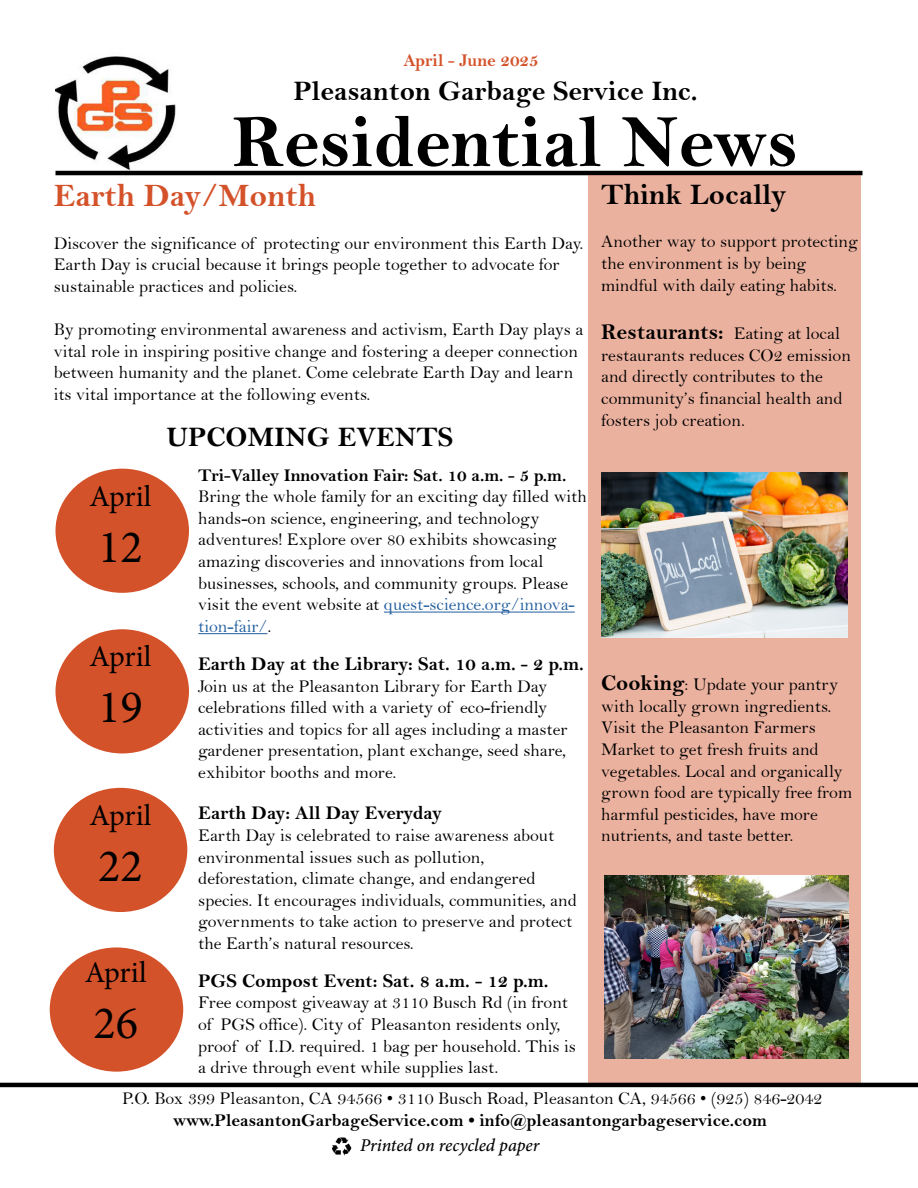
<style>
.page{position:relative;width:918px;height:1188px;background:#fff}
.page>*{position:absolute;margin:0;border:0;box-sizing:border-box;transform-origin:0 0}
.Headline{font:75px "Bell MT Bold";color:#000}
.t1{font:46.5px "Minion Pro";color:#000}
.Headline_2{font:33px "Bell MT Bold";color:#d4522a}
.t2{font:30px "Minion Pro";letter-spacing:-.005em;color:#000}
.Headline_2-2{font:30px "Bell MT Bold";color:#000}
.Headline_2-3{font:28.5px "Bell MT Bold";color:#000}
.Text{font:19.5px "Bell MT Bold";color:#000}
.Text-2{font:18px/21.6px "Bell";color:#000}
.Text-3{font:18px "Bell MT Bold";color:#000}
.t3{font:italic 500 18px "Minion Pro";letter-spacing:-.005em;color:#000}
.Text-4{font:18px "Bell MT Bold";color:#d4522a}
.s1{font-family:"Bell MT Bold";font-size:22.5px}
.s2{color:#215e9e}
</style>
<div class="page">
<img style="left:56px;top:56px;width:133px;height:115px">
<hr style="left:56px;top:171px;width:806px;height:4px;background:#000">
<div style="left:56px;top:469px;width:133px;height:124px;background:#d4522a;border-radius:50%"></div>
<hr style="left:384px;top:612px;width:191px;height:1px;background:#215e9e">
<hr style="left:198px;top:633px;width:69px;height:1px;background:#215e9e">
<div style="left:56px;top:629px;width:133px;height:124px;background:#d4522a;border-radius:50%"></div>
<div style="left:54px;top:788px;width:133px;height:124px;background:#d4522a;border-radius:50%"></div>
<div style="left:50px;top:947px;width:133px;height:125px;background:#d4522a;border-radius:50%"></div>
<div style="left:588px;top:175px;width:273px;height:910px;background:#ebb19f"></div>
<img style="left:601px;top:473px;width:247px;height:164px">
<img style="left:605px;top:876px;width:243px;height:182px">
<hr style="left:0;top:1083px;width:918px;height:4px;background:#000">
<img style="left:332px;top:1137px;width:20px;height:19px">
<p class="Text-4" style="left:403px;top:50px;width:137px">April - June 2025</p>
<h3 class="Headline_2-3" style="left:293px;top:74px;width:406px">Pleasanton Garbage Service Inc.</h3>
<h1 class="Headline" style="left:232px;top:97px;width:567px">Residential News</h1>
<h2 class="Headline_2" style="left:54px;top:176px;width:264px">Earth Day/Month</h2>
<p class="Text-2" style="left:54px;top:232px;width:531px">Discover the significance of protecting our environment this Earth Day.<br>Earth Day is crucial because it brings people together to advocate for sustainable practices and policies.</p>
<p class="Text-2" style="left:54px;top:319px;width:531px">By promoting environmental awareness and activism, Earth Day plays a vital role in inspiring positive change and fostering a deeper connection between humanity and the planet. Come celebrate Earth Day and learn its vital importance at the following events.</p>
<h2 class="Headline_2-3" style="left:166px;top:420px;width:288px">UPCOMING EVENTS</h2>
<p class="t2" style="left:90px;top:476px;width:63px">April</p>
<p class="t1" style="left:98px;top:516px;width:46px">12</p>
<h2 class="Headline_2-2" style="left:601px;top:177px;width:186px">Think Locally</h2>
<p class="Text-2" style="left:601px;top:231px;width:258px">Another way to support protecting the environment is by being mindful with daily eating habits.</p>
<p class="Text-2" style="left:601px;top:323px;width:251px"><span class="s1">Restaurants:</span> Eating at local restaurants reduces CO2 emission and directly contributes to the community’s financial health and fosters job creation.</p>
<p class="Text-3" style="left:198px;top:464px;width:370px">Tri-Valley Innovation Fair: Sat. 10 a.m. - 5 p.m.</p>
<p class="Text-2" style="left:198px;top:486px;width:390px">Bring the whole family for an exciting day filled with hands-on science, engineering, and technology adventures! Explore over 80 exhibits showcasing amazing discoveries and innovations from local businesses, schools, and community groups. Please visit the event website at <span class="s2">quest-science.org/innova&shy;tion-fair/</span>.</p>
<p class="t2" style="left:90px;top:637px;width:63px">April</p>
<p class="t1" style="left:98px;top:676px;width:46px">19</p>
<p class="t2" style="left:90px;top:795px;width:63px">April</p>
<p class="t1" style="left:98px;top:835px;width:46px">22</p>
<p class="t2" style="left:85px;top:952px;width:63px">April</p>
<p class="t1" style="left:93px;top:992px;width:46px">26</p>
<p class="Text" style="left:198px;top:652px;width:387px">Earth Day at the Library: Sat. 10 a.m. - 2 p.m.</p>
<p class="Text-2" style="left:198px;top:675px;width:371px">Join us at the Pleasanton Library for Earth Day celebrations filled with a variety of eco-friendly activities and topics for all ages including a master gardener presentation, plant exchange, seed share, exhibitor booths and more.</p>
<p class="Text" style="left:198px;top:802px;width:245px">Earth Day: All Day Everyday</p>
<p class="Text-2" style="left:198px;top:824px;width:380px">Earth Day is celebrated to raise awareness about environmental issues such as pollution, deforestation, climate change, and endangered species. It encourages individuals, communities, and governments to take action to preserve and protect the Earth’s natural resources.</p>
<p class="Text" style="left:198px;top:969px;width:352px">PGS Compost Event: Sat. 8 a.m. - 12 p.m.</p>
<p class="Text-2" style="left:198px;top:992px;width:379px">Free compost giveaway at 3110 Busch Rd (in front of PGS office). City of Pleasanton residents only, proof of I.D. required. 1 bag per household. This is a drive through event while supplies last.</p>
<p class="Text-2" style="left:601px;top:674px;width:252px"><span class="s1">Cooking</span>: Update your pantry with locally grown ingredients.<br>Visit the Pleasanton Farmers<br>Market to get fresh fruits and vegetables. Local and organically grown food are typically free from harmful pesticides, have more nutrients, and taste better.</p>
<p class="Text-2" style="left:122px;top:1088px;width:702px">P.O. Box 399 Pleasanton, CA 94566 • 3110 Busch Road, Pleasanton CA, 94566 • (925) 846-2042</p>
<p class="Text-3" style="left:173px;top:1110px;width:596px">www.PleasantonGarbageService.com • info@pleasantongarbageservice.com</p>
<p class="t3" style="left:360px;top:1133px;width:181px">Printed on recycled paper</p>
</div>
